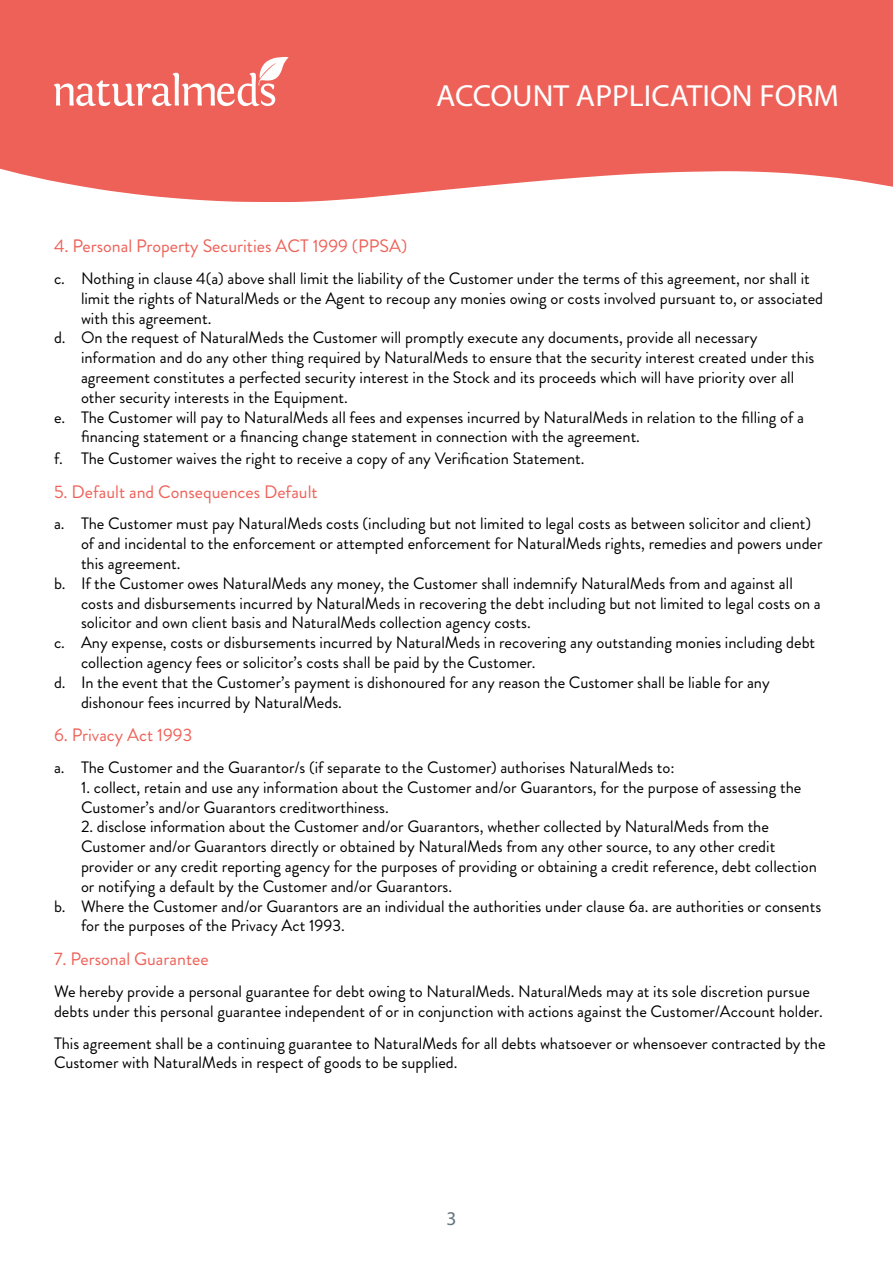
<style>
.page{position:relative;width:893px;height:1263px;background:#fff}
.page>*{position:absolute;margin:0;border:0;box-sizing:border-box;transform-origin:0 0}
.t1{font:30.6px "Myriad Pro";color:#fff}
.t2{font:19.5px "Myriad Pro";color:#64747d}
.t3{font:18px "Brandon Grotesque";color:#ee6158}
.t4{font:16.5px/19.8px "Brandon Grotesque";color:#000}
</style>
<div class="page">
<svg style="left:0;top:0;width:893px;height:202px;fill:#ee6158"></svg>
<svg style="left:54px;top:57px;width:235px;height:49px"></svg>
<h1 class="t1" style="left:436px;top:77px;width:404px">ACCOUNT APPLICATION FORM</h1>
<p class="t3" style="left:54px;top:234px;width:355px">4. Personal Property Securities ACT 1999 (PPSA)</p>
<p class="t4" style="left:54px;top:269px;width:757px">c. Nothing in clause 4(a) above shall limit the liability of the Customer under the terms of this agreement, nor shall it</p>
<p class="t4" style="left:81px;top:288px;width:744px">limit the rights of NaturalMeds or the Agent to recoup any monies owing or costs involved pursuant to, or associated</p>
<p class="t4" style="left:81px;top:308px;width:132px">with this agreement.</p>
<p class="t4" style="left:54px;top:328px;width:705px">d. On the request of NaturalMeds the Customer will promptly execute any documents, provide all necessary</p>
<p class="t4" style="left:81px;top:348px;width:735px">information and do any other thing required by NaturalMeds to ensure that the security interest created under this</p>
<p class="t4" style="left:81px;top:368px;width:715px">agreement constitutes a perfected security interest in the Stock and its proceeds which will have priority over all</p>
<p class="t4" style="left:81px;top:387px;width:268px">other security interests in the Equipment.</p>
<p class="t4" style="left:54px;top:407px;width:751px">e. The Customer will pay to NaturalMeds all fees and expenses incurred by NaturalMeds in relation to the filling of a</p>
<p class="t4" style="left:81px;top:427px;width:561px">financing statement or a financing change statement in connection with the agreement.</p>
<p class="t4" style="left:54px;top:449px;width:532px">f. The Customer waives the right to receive a copy of any Verification Statement.</p>
<p class="t3" style="left:54px;top:479px;width:265px">5. Default and Consequences Default</p>
<p class="t4" style="left:54px;top:514px;width:759px">a. The Customer must pay NaturalMeds costs (including but not limited to legal costs as between solicitor and client)</p>
<p class="t4" style="left:81px;top:534px;width:743px">of and incidental to the enforcement or attempted enforcement for NaturalMeds rights, remedies and powers under</p>
<p class="t4" style="left:81px;top:554px;width:101px">this agreement.</p>
<p class="t4" style="left:54px;top:573px;width:740px">b. If the Customer owes NaturalMeds any money, the Customer shall indemnify NaturalMeds from and against all</p>
<p class="t4" style="left:81px;top:593px;width:741px">costs and disbursements incurred by NaturalMeds in recovering the debt including but not limited to legal costs on a</p>
<p class="t4" style="left:81px;top:613px;width:451px">solicitor and own client basis and NaturalMeds collection agency costs.</p>
<p class="t4" style="left:54px;top:633px;width:763px">c. Any expense, costs or disbursements incurred by NaturalMeds in recovering any outstanding monies including debt</p>
<p class="t4" style="left:81px;top:653px;width:456px">collection agency fees or solicitor’s costs shall be paid by the Customer.</p>
<p class="t4" style="left:54px;top:672px;width:717px">d. In the event that the Customer’s payment is dishonoured for any reason the Customer shall be liable for any</p>
<p class="t4" style="left:81px;top:692px;width:263px">dishonour fees incurred by NaturalMeds.</p>
<p class="t3" style="left:54px;top:723px;width:140px">6. Privacy Act 1993</p>
<p class="t4" style="left:54px;top:758px;width:622px">a. The Customer and the Guarantor/s (if separate to the Customer) authorises NaturalMeds to:</p>
<p class="t4" style="left:81px;top:777px;width:722px">1. collect, retain and use any information about the Customer and/or Guarantors, for the purpose of assessing the<br>Customer’s and/or Guarantors creditworthiness.</p>
<p class="t4" style="left:81px;top:817px;width:689px">2. disclose information about the Customer and/or Guarantors, whether collected by NaturalMeds from the</p>
<p class="t4" style="left:81px;top:837px;width:696px">Customer and/or Guarantors directly or obtained by NaturalMeds from any other source, to any other credit</p>
<p class="t4" style="left:81px;top:857px;width:737px">provider or any credit reporting agency for the purposes of providing or obtaining a credit reference, debt collection</p>
<p class="t4" style="left:81px;top:876px;width:373px">or notifying a default by the Customer and/or Guarantors.</p>
<p class="t4" style="left:54px;top:896px;width:769px">b. Where the Customer and/or Guarantors are an individual the authorities under clause 6a. are authorities or consents</p>
<p class="t4" style="left:81px;top:916px;width:265px">for the purposes of the Privacy Act 1993.</p>
<p class="t3" style="left:54px;top:946px;width:156px">7. Personal Guarantee</p>
<p class="t4" style="left:54px;top:981px;width:770px">We hereby provide a personal guarantee for debt owing to NaturalMeds. NaturalMeds may at its sole discretion pursue debts under this personal guarantee independent of or in conjunction with actions against the Customer/Account holder.</p>
<p class="t4" style="left:54px;top:1033px;width:773px">This agreement shall be a continuing guarantee to NaturalMeds for all debts whatsoever or whensoever contracted by the<br>Customer with NaturalMeds in respect of goods to be supplied.</p>
<p class="t2" style="left:446px;top:1206px;width:12px">3</p>
</div>
